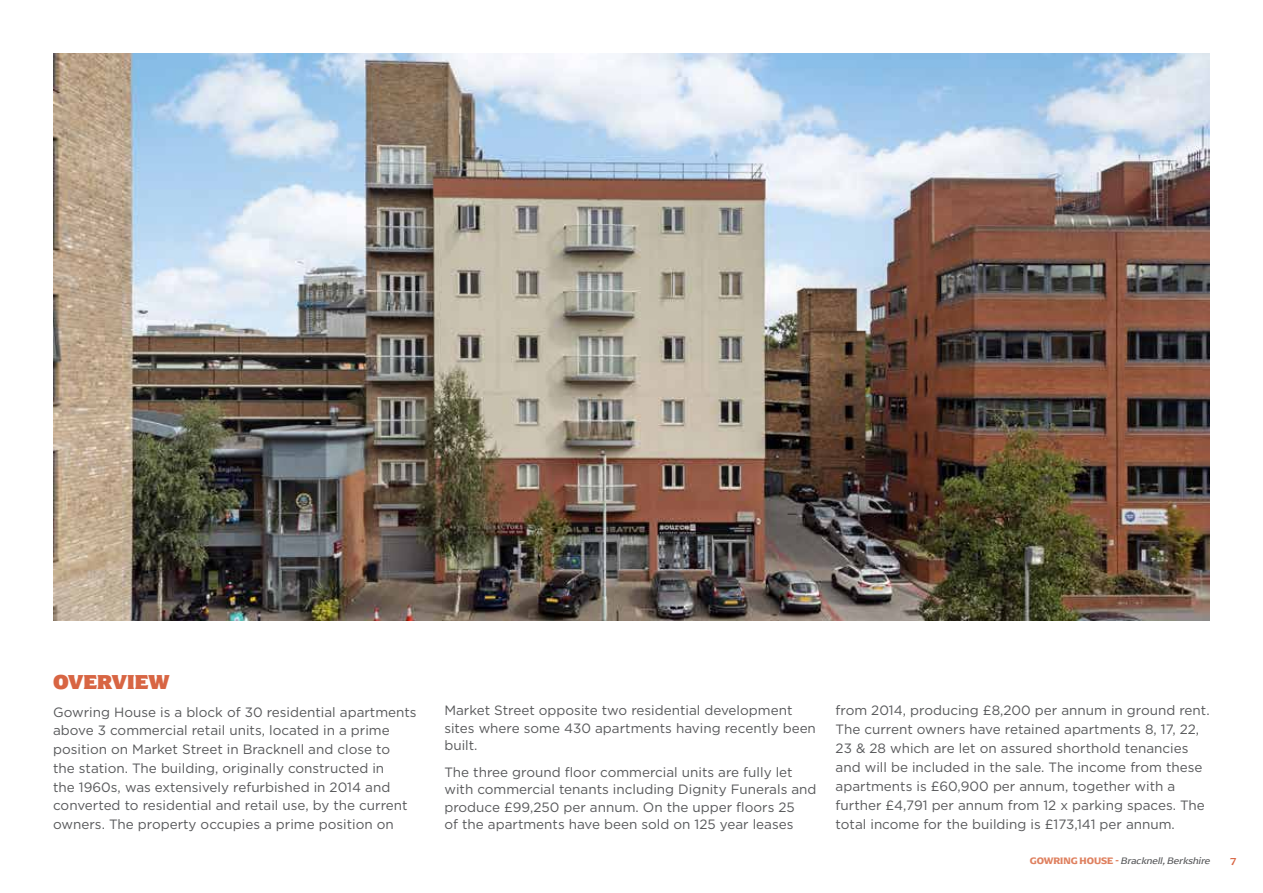
<style>
.page{position:relative;width:1263px;height:893px;background:#fff}
.page>*{position:absolute;margin:0;border:0;box-sizing:border-box;transform-origin:0 0}
.t1{font:900 21px "Arpona";color:#d86543}
.t2{font:13.5px/18.8px "Gotham";color:#57585a}
.t3{font:500 10.5px "Arpona";color:#d86543}
.t4{font:italic 9.75px "Arpona";color:#57585a}
.s1{font-weight:700;font-style:normal;color:#df8160}
</style>
<div class="page">
<hr style="left:0;top:0;width:1px;height:172px;background:#231f20">
<img style="left:53px;top:53px;width:1157px;height:567px">
<h1 class="t1" style="left:53px;top:669px;width:118px">OVERVIEW</h1>
<p class="t2" style="left:53px;top:702px;width:365px">Gowring House is a block of 30 residential apartments above 3 commercial retail units, located in a prime position on Market Street in Bracknell and close to<br>the station. The building, originally constructed in<br>the 1960s, was extensively refurbished in 2014 and converted to residential and retail use, by the current owners. The property occupies a prime position on</p>
<p class="t2" style="left:444px;top:701px;width:373px;line-height:17.5px">Market Street opposite two residential development sites where some 430 apartments having recently been built.</p>
<p class="t2" style="left:444px;top:763px;width:374px;line-height:17.5px">The three ground floor commercial units are fully let with commercial tenants including Dignity Funerals and produce £99,250 per annum. On the upper floors 25<br>of the apartments have been sold on 125 year leases</p>
<p class="t2" style="left:836px;top:701px;width:376px">from 2014, producing £8,200 per annum in ground rent.<br>The current owners have retained apartments 8, 17, 22, 23 &amp; 28 which are let on assured shorthold tenancies and will be included in the sale. The income from these apartments is £60,900 per annum, together with a further £4,791 per annum from 12 x parking spaces. The total income for the building is £173,141 per annum.</p>
<p class="t4" style="left:1030px;top:855px;width:184px"><span class="s1">G OW R I N G H O U S E -</span> Bracknell,Berkshire</p>
<p class="t3" style="left:1230px;top:855px;width:8px">7</p>
</div>
